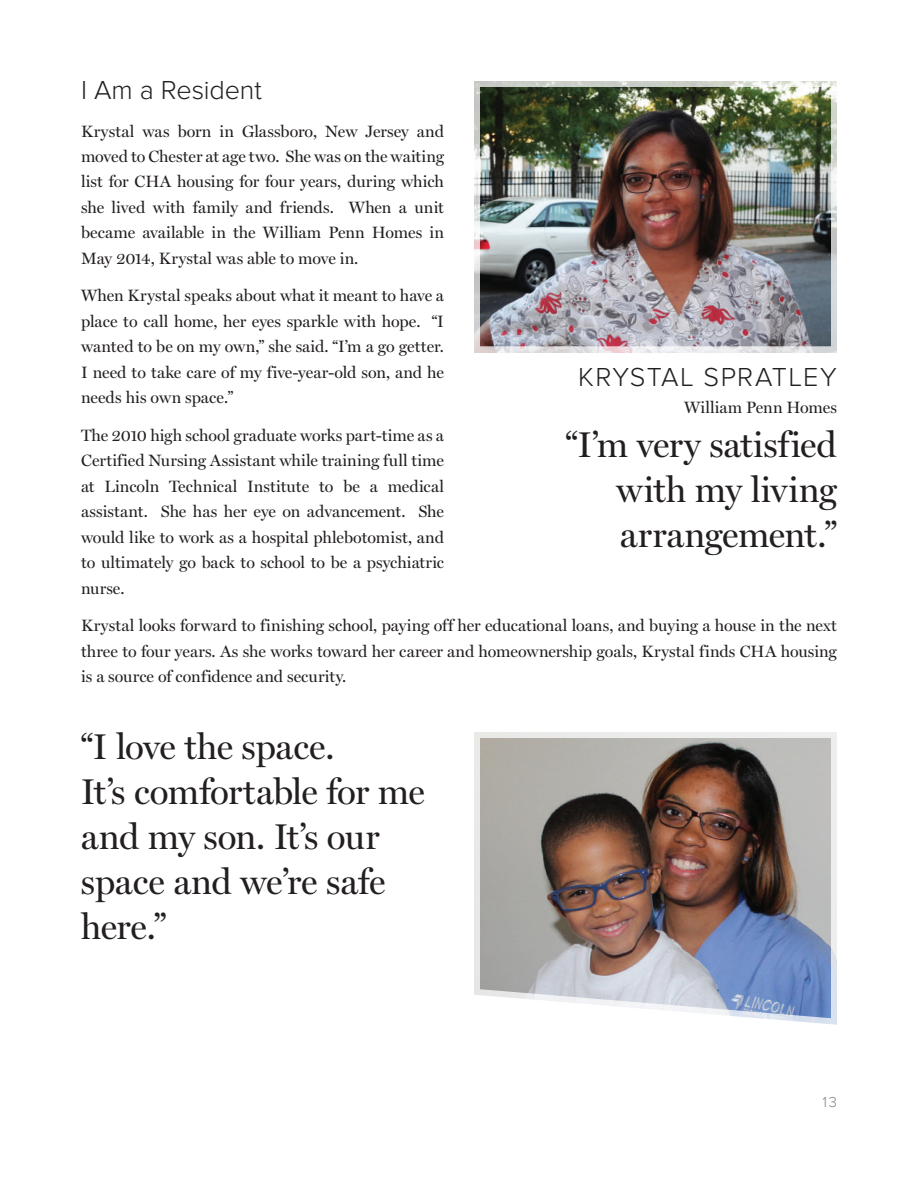
<style>
.page{position:relative;width:918px;height:1188px;background:#fff}
.page>*{position:absolute;margin:0;border:0;box-sizing:border-box;transform-origin:0 0}
.t1{font:36px/45px "Miller Display";letter-spacing:-.01em;color:#231f20;text-align:justify}
.t2{font:300 27px "Proxima Nova";letter-spacing:.03em;color:#231f20}
.t3{font:300 27px "Proxima Nova";letter-spacing:-.005em;color:#231f20}
.t4{font:16.5px/25.5px "Miller Display";letter-spacing:.005em;color:#231f20;text-align:justify}
.t5{font:300 15px "Proxima Nova";color:#808285}
</style>
<div class="page">
<img style="left:481px;top:88px;width:349px;height:257px">
<div style="left:468px;top:75px;width:375px;height:283px;border:12px solid #fff"></div>
<img style="left:474px;top:732px;width:363px;height:293px">
<h2 class="t3" style="left:81px;top:75px;width:182px">I Am a Resident</h2>
<p class="t4" style="left:81px;top:118px;width:365px">Krystal was born in Glassboro, New Jersey and moved to Chester at age two. She was on the waiting list for CHA housing for four years, during which she lived with family and friends. When a unit became available in the William Penn Homes in May 2014, Krystal was able to move in.</p>
<p class="t4" style="left:81px;top:283px;width:364px">When Krystal speaks about what it meant to have a place to call home, her eyes sparkle with hope. “I wanted to be on my own,” she said. “I’m a go getter.<br>I need to take care of my five-year-old son, and he needs his own space.”</p>
<p class="t4" style="left:81px;top:422px;width:365px">The 2010 high school graduate works part-time as a Certified Nursing Assistant while training full time at Lincoln Technical Institute to be a medical assistant. She has her eye on advancement. She would like to work as a hospital phlebotomist, and to ultimately go back to school to be a psychiatric nurse.</p>
<p class="t4" style="left:81px;top:613px;width:757px">Krystal looks forward to finishing school, paying off her educational loans, and buying a house in the next three to four years. As she works toward her career and homeownership goals, Krystal finds CHA housing is a source of confidence and security.</p>
<h2 class="t2" style="left:578px;top:361px;width:260px">KRYSTAL SPRATLEY</h2>
<p class="t4" style="left:684px;top:394px;width:154px">William Penn Homes</p>
<h1 class="t1" style="left:616px;top:422px;width:222px;text-indent:-50px">“I’m very satisfied with my living arrangement.”</h1>
<h1 class="t1" style="left:81px;top:724px;width:345px;text-align:left">“I love the space.<br>It’s comfortable for me and my son. It’s our space and we’re safe here.”</h1>
<p class="t5" style="left:823px;top:1093px;width:16px">13</p>
</div>
